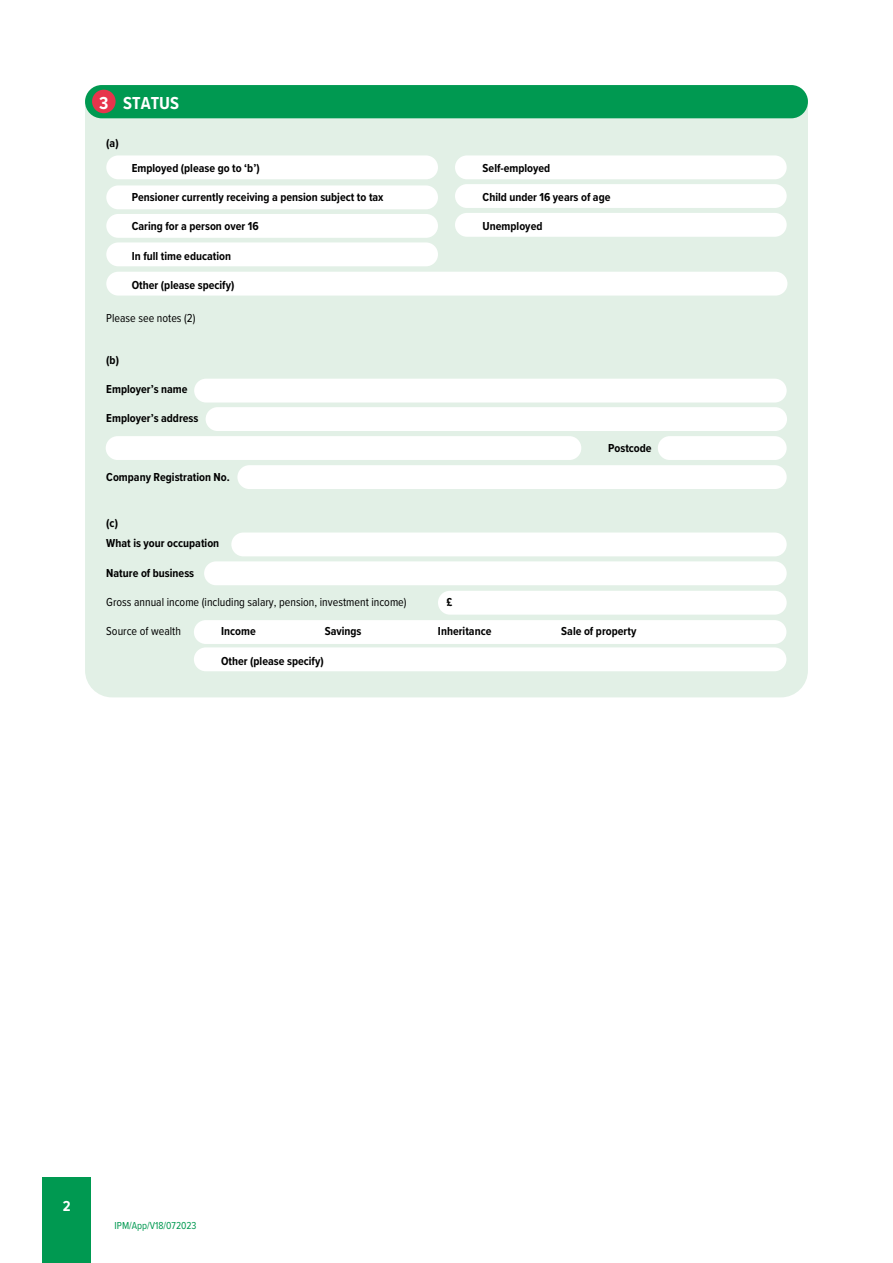
<style>
.page{position:relative;width:893px;height:1263px;background:#fff}
.page>*{position:absolute;margin:0;border:0;box-sizing:border-box;transform-origin:0 0}
.t1{font:700 18px "Proxima Nova Cond";color:#fff}
.t2{font:700 15px "Proxima Nova Cond";color:#fff}
.t3{font:700 12px/20.7px "Proxima Nova Cond";color:#000}
.t4{font:12px "Proxima Nova Cond";color:#000}
.t5{font:10.5px "Proxima Nova Cond";color:#009951}
</style>
<div class="page">
<div style="left:85px;top:118px;width:723px;height:579px;background:#e2f0e6;border-radius:27px"></div>
<div style="left:85px;top:98px;width:723px;height:73px;background:#e2f0e6"></div>
<div style="left:85px;top:85px;width:723px;height:33px;background:#009951;border-radius:17px"></div>
<div style="left:92px;top:90px;width:24px;height:23px;background:#e7344c;border-radius:50%"></div>
<div style="left:106px;top:155px;width:332px;height:24px;background:#fff;border-radius:12px"></div>
<div style="left:106px;top:185px;width:332px;height:24px;background:#fff;border-radius:12px"></div>
<div style="left:106px;top:214px;width:332px;height:24px;background:#fff;border-radius:12px"></div>
<div style="left:106px;top:242px;width:332px;height:24px;background:#fff;border-radius:12px"></div>
<div style="left:106px;top:272px;width:681px;height:24px;background:#fff;border-radius:12px"></div>
<div style="left:455px;top:155px;width:332px;height:24px;background:#fff;border-radius:12px"></div>
<div style="left:455px;top:184px;width:332px;height:24px;background:#fff;border-radius:12px"></div>
<div style="left:455px;top:213px;width:332px;height:24px;background:#fff;border-radius:12px"></div>
<div style="left:194px;top:379px;width:593px;height:23px;background:#fff;border-radius:12px"></div>
<div style="left:206px;top:407px;width:581px;height:24px;background:#fff;border-radius:12px"></div>
<div style="left:106px;top:436px;width:475px;height:24px;background:#fff;border-radius:12px"></div>
<div style="left:658px;top:436px;width:129px;height:24px;background:#fff;border-radius:12px"></div>
<div style="left:237px;top:465px;width:550px;height:24px;background:#fff;border-radius:12px"></div>
<div style="left:231px;top:532px;width:556px;height:24px;background:#fff;border-radius:12px"></div>
<div style="left:204px;top:561px;width:583px;height:24px;background:#fff;border-radius:12px"></div>
<div style="left:438px;top:591px;width:349px;height:24px;background:#fff;border-radius:12px"></div>
<div style="left:194px;top:620px;width:592px;height:24px;background:#fff;border-radius:12px"></div>
<div style="left:194px;top:647px;width:592px;height:24px;background:#fff;border-radius:12px"></div>
<div style="left:43px;top:1178px;width:48px;height:85px;background:#009951"></div>
<h1 class="t1" style="left:99px;top:90px;width:81px">3 STATUS</h1>
<p class="t3" style="left:106px;top:132px;width:14px">(a)</p>
<p class="t3" style="left:132px;top:157px;width:129px">Employed (please go to ‘b’)</p>
<p class="t3" style="left:483px;top:157px;width:69px">Self-employed</p>
<p class="t3" style="left:132px;top:186px;width:253px">Pensioner currently receiving a pension subject to tax</p>
<p class="t3" style="left:483px;top:186px;width:129px">Child under 16 years of age</p>
<p class="t3" style="left:132px;top:216px;width:128px">Caring for a person over 16</p>
<p class="t3" style="left:483px;top:216px;width:61px">Unemployed</p>
<p class="t3" style="left:132px;top:245px;width:101px">In full time education</p>
<p class="t3" style="left:132px;top:274px;width:104px">Other (please specify)</p>
<p class="t4" style="left:106px;top:310px;width:91px">Please see notes (2)</p>
<p class="t3" style="left:106px;top:349px;width:14px">(b)</p>
<p class="t3" style="left:106px;top:379px;width:83px">Employer’s name</p>
<p class="t3" style="left:106px;top:408px;width:94px">Employer’s address</p>
<p class="t3" style="left:608px;top:437px;width:45px">Postcode</p>
<p class="t3" style="left:106px;top:466px;width:125px">Company Registration No.</p>
<p class="t3" style="left:106px;top:512px;width:114px">(c)<br>What is your occupation</p>
<p class="t3" style="left:106px;top:562px;width:89px">Nature of business</p>
<p class="t4" style="left:106px;top:593px;width:302px">Gross annual income (including salary, pension, investment income)</p>
<p class="t3" style="left:446px;top:591px;width:7px">£</p>
<p class="t4" style="left:106px;top:622px;width:76px">Source of wealth</p>
<p class="t3" style="left:221px;top:621px;width:36px">Income</p>
<p class="t3" style="left:325px;top:621px;width:38px">Savings</p>
<p class="t3" style="left:438px;top:621px;width:55px">Inheritance</p>
<p class="t3" style="left:561px;top:621px;width:77px">Sale of property</p>
<p class="t3" style="left:221px;top:650px;width:104px">Other (please specify)</p>
<p class="t2" style="left:63px;top:1194px;width:9px">2</p>
<p class="t5" style="left:115px;top:1217px;width:84px">IPM/App/V18/072023</p>
</div>
